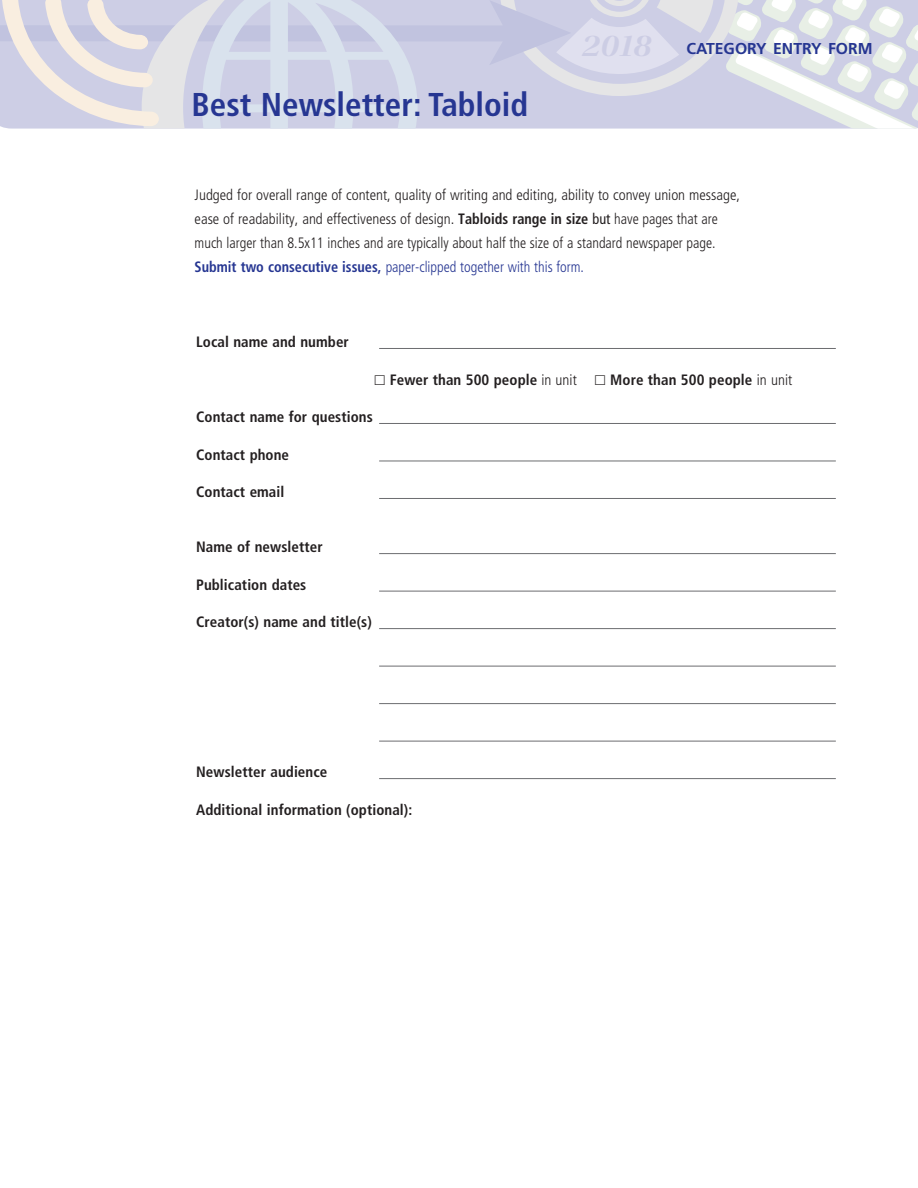
<style>
.page{position:relative;width:918px;height:1188px;background:#fff}
.page>*{position:absolute;margin:0;border:0;box-sizing:border-box;transform-origin:0 0}
.category_entry_forms{font:700 condensed 33px "Frutiger";color:#263692}
.Paragraph_Style_1{font:700 15.75px "Frutiger LT Std";color:#263692}
.Body__no_indent{font:300 condensed 15px/24px "Frutiger LT Std";color:#231f20}
.entry_form_lines{font:700 condensed 15px "Frutiger LT Std";letter-spacing:.005em;color:#231f20}
.s1{font-weight:700}
.s2{font-weight:400}
.s3{font-weight:700;color:#263692}
.s4{color:#263692}
.s5{font-weight:300}
</style>
<div class="page">
<svg style="left:0;top:0;width:918px;height:129px;background:#d6d8e6"></svg>
<hr style="left:379px;top:348px;width:457px;height:1px;background:#6c6d70">
<hr style="left:379px;top:423px;width:457px;height:1px;background:#6c6d70">
<hr style="left:379px;top:461px;width:457px;height:1px;background:#6c6d70">
<hr style="left:379px;top:498px;width:457px;height:1px;background:#6c6d70">
<hr style="left:379px;top:553px;width:457px;height:1px;background:#6c6d70">
<hr style="left:379px;top:591px;width:457px;height:1px;background:#6c6d70">
<hr style="left:379px;top:628px;width:457px;height:1px;background:#6c6d70">
<hr style="left:379px;top:666px;width:457px;height:1px;background:#6c6d70">
<hr style="left:379px;top:703px;width:457px;height:1px;background:#6c6d70">
<hr style="left:379px;top:741px;width:457px;height:1px;background:#6c6d70">
<hr style="left:379px;top:778px;width:457px;height:1px;background:#6c6d70">
<p class="category_entry_forms" style="left:192px;top:85px;width:338px">Best Newsletter: Tabloid</p>
<p class="Paragraph_Style_1" style="left:686px;top:39px;width:188px">CATEGORY ENTRY FORM</p>
<p class="Body__no_indent" style="left:195px;top:183px;width:547px">Judged for overall range of content, quality of writing and editing, ability to convey union message, ease of readability, and effectiveness of design. <span class="s1">Tabloids range in size</span> <span class="s2">but</span> have pages that are much larger than 8.5x11 inches and are typically about half the size of a standard newspaper page.<br><span class="s3">Submit two consecutive issues,</span> <span class="s4">paper-clipped together with this form.</span></p>
<p class="entry_form_lines" style="left:196px;top:333px;width:154px">Local name and number</p>
<p class="entry_form_lines" style="left:196px;top:408px;width:178px">Contact name for questions</p>
<p class="entry_form_lines" style="left:196px;top:446px;width:95px">Contact phone</p>
<p class="entry_form_lines" style="left:196px;top:483px;width:90px">Contact email</p>
<p class="entry_form_lines" style="left:196px;top:538px;width:128px">Name of newsletter</p>
<p class="entry_form_lines" style="left:196px;top:576px;width:112px">Publication dates</p>
<p class="entry_form_lines" style="left:196px;top:613px;width:177px">Creator(s) name and title(s)</p>
<p class="entry_form_lines" style="left:390px;top:371px;width:189px">Fewer than 500 people <span class="s5">in unit</span></p>
<p class="entry_form_lines" style="left:610px;top:371px;width:184px">More than 500 people <span class="s5">in unit</span></p>
<p class="entry_form_lines" style="left:196px;top:763px;width:133px">Newsletter audience</p>
<p class="entry_form_lines" style="left:196px;top:801px;width:218px">Additional information (optional):</p>
</div>
